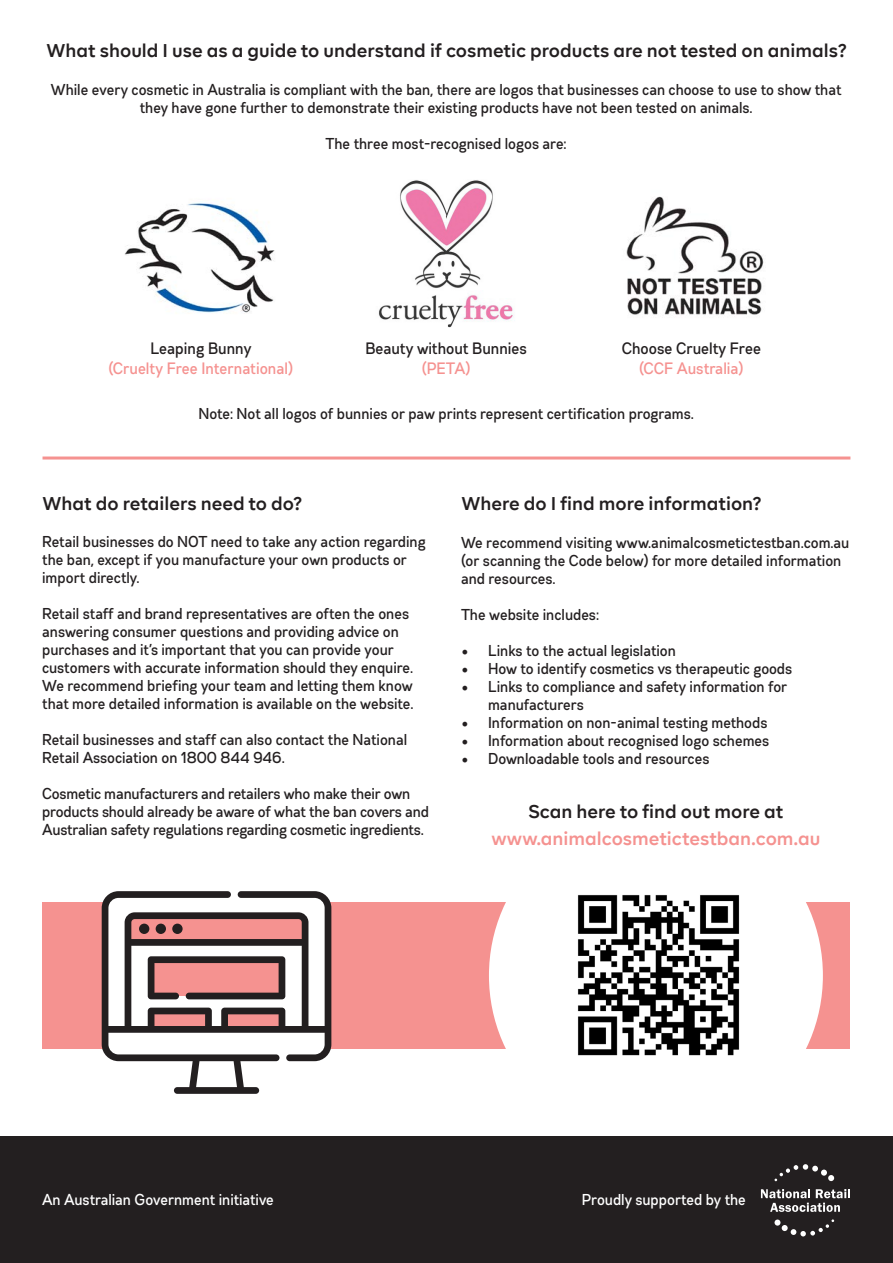
<style>
.page{position:relative;width:893px;height:1263px;background:#fff}
.page>*{position:absolute;margin:0;border:0;box-sizing:border-box;transform-origin:0 0}
.t1{font:600 18px "BR Firma";color:#231f20}
.t2{font:600 18px/27px "BR Firma";color:#f59290;text-align:center}
.t3{font:500 condensed 16.5px/19.8px "Gabriel Sans";color:#231f20;text-align:center}
.t4{font:500 condensed 16.5px/19.8px "Gabriel Sans";color:#f59290;text-align:center}
.t5{font:500 condensed 15.75px/18px "Gabriel Sans";color:#231f20}
.t6{font:500 condensed 15.75px "Gabriel Sans";color:#fff}
.s1{color:#231f20}
.s2{color:#f59290}
.s3{font-family:"Minion Pro";font-weight:400;font-stretch:normal;font-size:18px}
</style>
<div class="page">
<div style="left:43px;top:902px;width:807px;height:147px;background:#f59290"></div>
<div style="left:489px;top:808px;width:334px;height:334px;background:#fff;border-radius:50%"></div>
<svg style="left:102px;top:891px;width:229px;height:203px;fill:#fff"></svg>
<div style="left:139px;top:924px;width:10px;height:10px;background:#231f20;border-radius:50%"></div>
<div style="left:156px;top:924px;width:10px;height:10px;background:#231f20;border-radius:50%"></div>
<div style="left:172px;top:924px;width:11px;height:10px;background:#231f20;border-radius:50%"></div>
<svg style="left:148px;top:956px;width:137px;height:43px"></svg>
<img style="left:125px;top:203px;width:150px;height:110px">
<img style="left:626px;top:196px;width:138px;height:119px">
<img style="left:378px;top:180px;width:137px;height:147px">
<hr style="left:43px;top:456px;width:807px;height:3px;background:#f59290">
<div style="left:0;top:1136px;width:893px;height:127px;background:#231f20"></div>
<svg style="left:761px;top:1189px;width:89px;height:23px"></svg>
<svg style="left:828px;top:1175px;width:6px;height:6px"></svg>
<div style="left:821px;top:1169px;width:6px;height:7px;background:#fff;border-radius:50%"></div>
<svg style="left:774px;top:1164px;width:44px;height:17px"></svg>
<svg style="left:774px;top:1219px;width:60px;height:17px"></svg>
<img style="left:577px;top:895px;width:163px;height:161px">
<p class="t1" style="left:46px;top:38px;width:801px">What should I use as a guide to understand if cosmetic products are not tested on animals?</p>
<p class="t5" style="left:51px;top:80px;width:792px;text-align:center">While every cosmetic in Australia is compliant with the ban, there are logos that businesses can choose to use to show that they have gone further to demonstrate their existing products have not been tested on animals.</p>
<p class="t5" style="left:326px;top:134px;width:243px">The three most-recognised logos are:</p>
<p class="t4" style="left:109px;top:338px;width:186px"><span class="s1">Leaping Bunny<br></span>(Cruelty Free International)</p>
<p class="t3" style="left:366px;top:338px;width:163px">Beauty without Bunnies <span class="s2">(PETA)</span></p>
<p class="t3" style="left:622px;top:338px;width:141px">Choose Cruelty Free <span class="s2">(CCF Australia)</span></p>
<p class="t5" style="left:199px;top:404px;width:497px">Note: Not all logos of bunnies or paw prints represent certification programs.</p>
<p class="t1" style="left:43px;top:492px;width:261px">What do retailers need to do?</p>
<p class="t5" style="left:43px;top:532px;width:385px">Retail businesses do NOT need to take any action regarding the ban, except if you manufacture your own products or import directly.</p>
<p class="t5" style="left:43px;top:604px;width:373px">Retail staff and brand representatives are often the ones answering consumer questions and providing advice on purchases and it’s important that you can provide your customers with accurate information should they enquire.<br>We recommend briefing your team and letting them know that more detailed information is available on the website.</p>
<p class="t5" style="left:43px;top:730px;width:367px">Retail businesses and staff can also contact the National<br>Retail Association on 1800 844 946.</p>
<p class="t5" style="left:43px;top:784px;width:388px">Cosmetic manufacturers and retailers who make their own products should already be aware of what the ban covers and<br>Australian safety regulations regarding cosmetic ingredients.</p>
<p class="t1" style="left:461px;top:492px;width:302px">Where do I find more information?</p>
<p class="t5" style="left:461px;top:534px;width:390px">We recommend visiting www.animalcosmetictestban.com.au (or scanning the Code below) for more detailed information and resources.</p>
<p class="t5" style="left:461px;top:606px;width:140px">The website includes:</p>
<p class="t5" style="left:461px;top:642px;width:216px"><span class="s3">•</span> Links to the actual legislation</p>
<p class="t5" style="left:461px;top:660px;width:333px"><span class="s3">•</span> How to identify cosmetics vs therapeutic goods</p>
<p class="t5" style="left:488px;top:678px;width:301px;text-indent:-27px"><span class="s3">•</span> Links to compliance and safety information for manufacturers</p>
<p class="t5" style="left:461px;top:714px;width:308px"><span class="s3">•</span> Information on non-animal testing methods</p>
<p class="t5" style="left:461px;top:732px;width:310px"><span class="s3">•</span> Information about recognised logo schemes</p>
<p class="t5" style="left:461px;top:750px;width:250px"><span class="s3">•</span> Downloadable tools and resources</p>
<p class="t2" style="left:491px;top:798px;width:330px"><span class="s1">Scan here to find out more at </span>www.animalcosmetictestban.com.au</p>
<p class="t6" style="left:43px;top:1190px;width:233px">An Australian Government initiative</p>
<p class="t6" style="left:582px;top:1190px;width:166px">Proudly supported by the</p>
</div>
